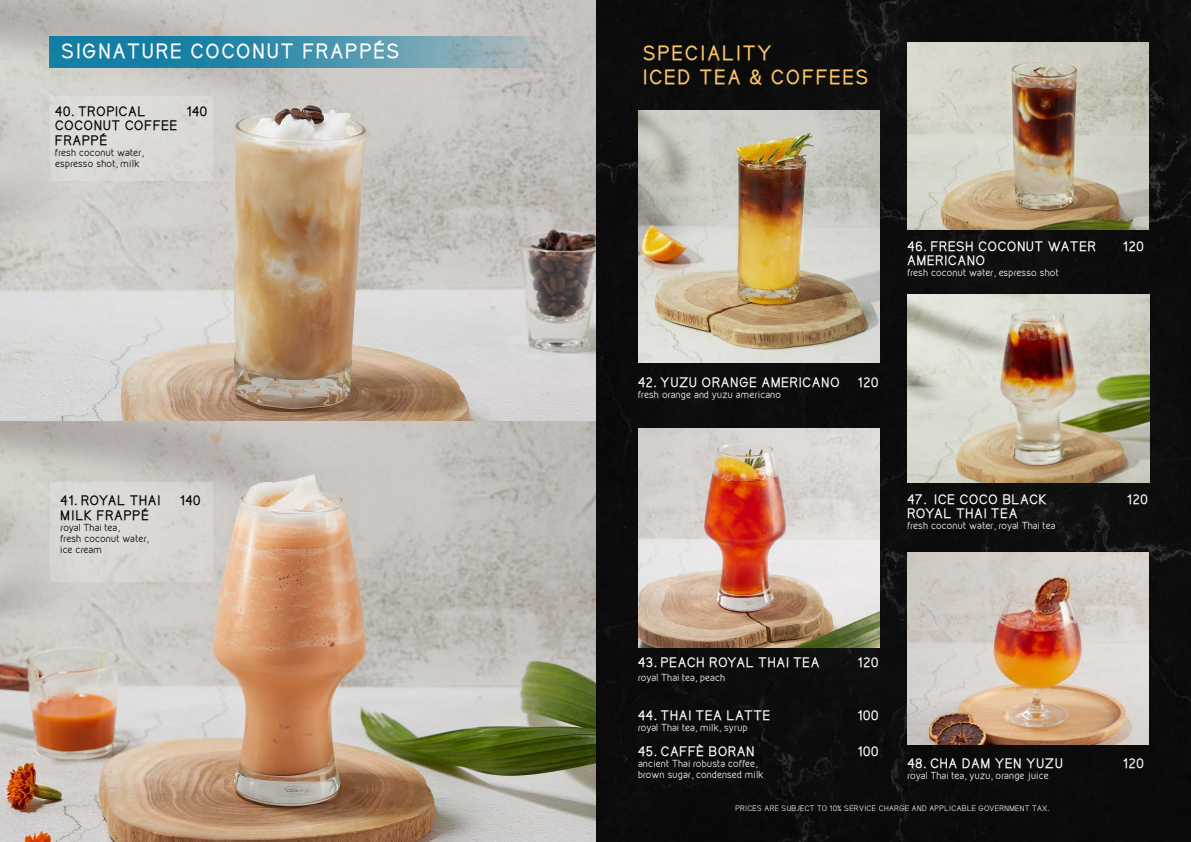
<style>
.page{position:relative;width:1191px;height:842px;background:#fff}
.page>*{position:absolute;margin:0;border:0;box-sizing:border-box;transform-origin:0 0}
.t1{font:700 18px/24px "Kirvy";letter-spacing:.075em;color:#f7c46b}
.t2{font:700 18px "Kirvy";letter-spacing:.075em;color:#fff}
.t3{font:700 12px "Kirvy";letter-spacing:.025em;color:#fff}
.t4{font:700 12px/14.4px "Kirvy";letter-spacing:.025em;color:#000}
.t5{font:9px/11px "Kirvy";letter-spacing:-.01em;color:#fff}
.t6{font:9px/11px "Kirvy";letter-spacing:-.01em;color:#000}
.t7{font:7px "Kirvy";letter-spacing:.025em;color:#fff}
</style>
<div class="page">
<div style="left:595px;top:0;width:596px;height:842px;background:#0c0c0c"></div>
<img style="left:0;top:0;width:595px;height:421px">
<img style="left:0;top:421px;width:595px;height:421px">
<div style="left:50px;top:482px;width:162px;height:99px;background:#dad7d3"></div>
<div style="left:50px;top:96px;width:162px;height:85px;background:#dcdad6"></div>
<svg style="left:49px;top:36px;width:496px;height:31px"></svg>
<img style="left:638px;top:111px;width:241px;height:252px">
<img style="left:907px;top:43px;width:241px;height:186px">
<img style="left:907px;top:294px;width:242px;height:188px">
<img style="left:907px;top:552px;width:241px;height:193px">
<img style="left:638px;top:429px;width:241px;height:218px">
<h1 class="t2" style="left:62px;top:40px;width:340px">SIGNATURE COCONUT FRAPPÉS</h1>
<h2 class="t4" style="left:55px;top:104px;width:92px">40. TROPICAL</h2>
<h2 class="t4" style="left:187px;top:104px;width:22px">140</h2>
<h2 class="t4" style="left:55px;top:118px;width:124px">COCONUT COFFEE<br>FRAPPÉ</h2>
<p class="t6" style="left:55px;top:147px;width:90px">fresh coconut water, espresso shot, milk</p>
<h2 class="t4" style="left:61px;top:494px;width:102px">41. ROYAL THAI</h2>
<h2 class="t4" style="left:181px;top:494px;width:22px">140</h2>
<h2 class="t4" style="left:61px;top:508px;width:90px">MILK FRAPPÉ</h2>
<p class="t6" style="left:61px;top:522px;width:90px">royal Thai tea,<br>fresh coconut water, ice cream</p>
<h1 class="t1" style="left:643px;top:41px;width:227px">SPECIALITY<br>ICED TEA &amp; COFFEES</h1>
<h2 class="t3" style="left:907px;top:238px;width:190px">46. FRESH COCONUT WATER</h2>
<h2 class="t3" style="left:1123px;top:238px;width:22px">120</h2>
<h2 class="t3" style="left:907px;top:253px;width:80px">AMERICANO</h2>
<p class="t5" style="left:907px;top:267px;width:153px">fresh coconut water, espresso shot</p>
<h2 class="t3" style="left:638px;top:375px;width:204px">42. YUZU ORANGE AMERICANO</h2>
<h2 class="t3" style="left:858px;top:375px;width:22px">120</h2>
<p class="t5" style="left:638px;top:389px;width:145px">fresh orange and yuzu americano</p>
<h2 class="t3" style="left:907px;top:491px;width:141px">47. ICE COCO BLACK</h2>
<h2 class="t3" style="left:1127px;top:491px;width:22px">120</h2>
<h2 class="t3" style="left:907px;top:506px;width:112px">ROYAL THAI TEA</h2>
<p class="t5" style="left:907px;top:520px;width:150px">fresh coconut water, royal Thai tea</p>
<h2 class="t3" style="left:638px;top:655px;width:183px">43. PEACH ROYAL THAI TEA</h2>
<h2 class="t3" style="left:858px;top:655px;width:22px">120</h2>
<p class="t5" style="left:638px;top:672px;width:89px">royal Thai tea, peach</p>
<h2 class="t3" style="left:638px;top:708px;width:134px">44. THAI TEA LATTE</h2>
<h2 class="t3" style="left:858px;top:708px;width:23px">100</h2>
<p class="t5" style="left:638px;top:722px;width:111px">royal Thai tea, milk, syrup</p>
<h2 class="t3" style="left:638px;top:744px;width:119px">45. CAFFÈ BORAN</h2>
<h2 class="t3" style="left:858px;top:744px;width:23px">100</h2>
<p class="t5" style="left:638px;top:758px;width:128px">ancient Thai robusta coffee, brown sugar, condensed milk</p>
<h2 class="t3" style="left:907px;top:756px;width:157px">48. CHA DAM YEN YUZU</h2>
<h2 class="t3" style="left:1123px;top:756px;width:22px">120</h2>
<p class="t5" style="left:907px;top:770px;width:143px">royal Thai tea, yuzu, orange juice</p>
<p class="t7" style="left:735px;top:804px;width:315px">PRICES ARE SUBJECT TO 10% SERVICE CHARGE AND APPLICABLE GOVERNMENT TAX.</p>
</div>
